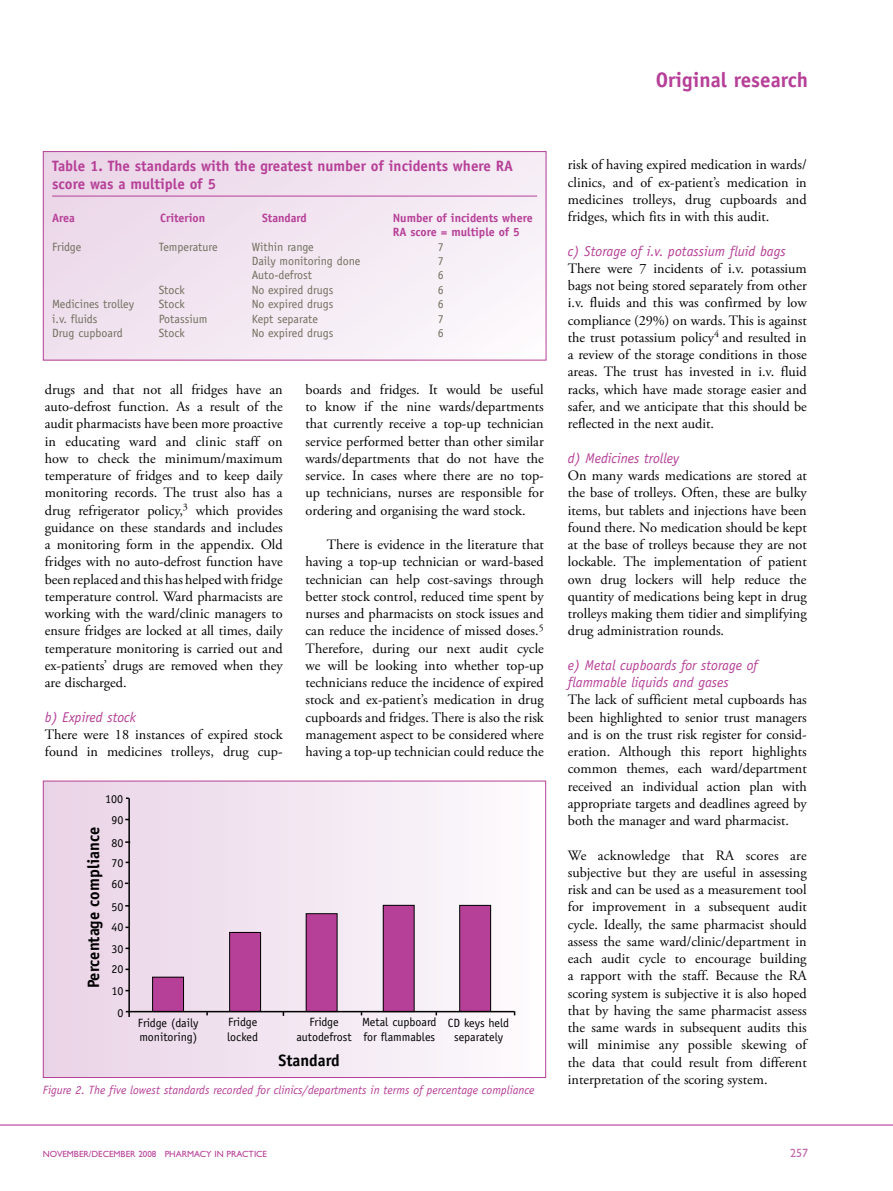
<style>
.page{position:relative;width:893px;height:1191px;background:#fff}
.page>*{position:absolute;margin:0;border:0;box-sizing:border-box;transform-origin:0 0}
.t1{font:700 21px "Officina Sans Std";color:#b63f97}
.t2{font:700 16.5px "Officina Sans Std";color:#000}
.t3{font:700 15px/18px "Officina Sans Std";color:#b63f97}
.t4{font:14.25px/17.2px "Adobe Garamond Pro";color:#000;text-align:justify}
.t5{font:italic 14.25px/17.2px "Officina Sans Std";color:#b63f97}
.t6{font:12px "Officina Sans Std";color:#706e5c}
.t7{font:12px/14.4px "Officina Sans Std";color:#000}
.t8{font:italic 12px "Officina Sans Std";color:#b63f97}
.t9{font:700 12px/14.4px "Officina Sans Std";color:#b63f97}
.t10{font:12px "Gill Sans Std";color:#c066a8}
.t11{font:9px "Gill Sans Std";color:#b63f97}
</style>
<div class="page">
<hr style="left:0;top:1124px;width:893px;height:1px;background:#b63f97">
<div style="left:43px;top:152px;width:503px;height:208px;background:linear-gradient(to right,#ecdaea,#f9f4f9)"></div>
<hr style="left:52px;top:196px;width:485px;height:1px;background:#b63f97">
<div style="left:43px;top:151px;width:503px;height:209px;border:1px solid #b63f97"></div>
<div style="left:43px;top:781px;width:503px;height:296px;background:linear-gradient(to right,#e8d2e6,#fcfbfd)"></div>
<div style="left:43px;top:780px;width:503px;height:297px;border:1px solid #b63f97"></div>
<div style="left:153px;top:977px;width:31px;height:34px;background:#b63f97"></div>
<div style="left:152px;top:977px;width:32px;height:34px;border:1px solid #000"></div>
<div style="left:230px;top:932px;width:31px;height:79px;background:#b63f97"></div>
<div style="left:229px;top:932px;width:32px;height:79px;border:1px solid #000"></div>
<div style="left:306px;top:913px;width:31px;height:98px;background:#b63f97"></div>
<div style="left:306px;top:913px;width:31px;height:98px;border:1px solid #000"></div>
<div style="left:383px;top:905px;width:31px;height:106px;background:#b63f97"></div>
<div style="left:383px;top:905px;width:31px;height:106px;border:1px solid #000"></div>
<div style="left:460px;top:905px;width:31px;height:106px;background:#b63f97"></div>
<div style="left:459px;top:905px;width:32px;height:106px;border:1px solid #000"></div>
<hr style="left:128px;top:798px;width:2px;height:219px;background:#000">
<hr style="left:126px;top:1011px;width:388px;height:1px;background:#000">
<h1 class="t1" style="left:656px;top:67px;width:154px">Original research</h1>
<p class="t3" style="left:52px;top:157px;width:462px">Table 1. The standards with the greatest number of incidents where RA score was a multiple of 5</p>
<p class="t9" style="left:52px;top:210px;width:24px">Area</p>
<p class="t9" style="left:160px;top:210px;width:47px">Criterion</p>
<p class="t9" style="left:262px;top:210px;width:46px">Standard</p>
<p class="t9" style="left:393px;top:210px;width:141px">Number of incidents where<br>RA score = multiple of 5</p>
<p class="t6" style="left:52px;top:239px;width:31px">Fridge</p>
<p class="t6" style="left:159px;top:239px;width:60px">Temperature</p>
<p class="t6" style="left:252px;top:239px;width:64px">Within range</p>
<p class="t6" style="left:438px;top:239px;width:7px">7</p>
<p class="t6" style="left:252px;top:254px;width:110px">Daily monitoring done</p>
<p class="t6" style="left:438px;top:254px;width:7px">7</p>
<p class="t6" style="left:252px;top:268px;width:62px">Auto-defrost</p>
<p class="t6" style="left:438px;top:268px;width:7px">6</p>
<p class="t6" style="left:159px;top:283px;width:28px">Stock</p>
<p class="t6" style="left:252px;top:283px;width:83px">No expired drugs</p>
<p class="t6" style="left:438px;top:283px;width:7px">6</p>
<p class="t6" style="left:52px;top:297px;width:83px">Medicines trolley</p>
<p class="t6" style="left:159px;top:297px;width:28px">Stock</p>
<p class="t6" style="left:252px;top:297px;width:83px">No expired drugs</p>
<p class="t6" style="left:438px;top:297px;width:7px">6</p>
<p class="t6" style="left:52px;top:311px;width:47px">i.v. fluids</p>
<p class="t6" style="left:159px;top:311px;width:50px">Potassium</p>
<p class="t6" style="left:252px;top:311px;width:68px">Kept separate</p>
<p class="t6" style="left:438px;top:311px;width:7px">7</p>
<p class="t6" style="left:52px;top:326px;width:72px">Drug cupboard</p>
<p class="t6" style="left:159px;top:326px;width:28px">Stock</p>
<p class="t6" style="left:252px;top:326px;width:83px">No expired drugs</p>
<p class="t6" style="left:438px;top:326px;width:7px">6</p>
<p class="t4" style="left:45px;top:381px;width:239px">drugs and that not all fridges have an auto-defrost function. As a result of the audit pharmacists have been more proactive in educating ward and clinic staff on how to check the minimum/maximum temperature of fridges and to keep daily monitoring records. The trust also has a drug refrigerator policy,<sup>3</sup> which provides guid-ance on these standards and includes a monitoring form in the appendix. Old fridges with no auto-defrost function have been replaced and this has helped with fridge temperature control. Ward pharmacists are working with the ward/clinic managers to ensure fridges are locked at all times, daily temperature monitoring is carried out and ex-patients’ drugs are removed when they are discharged.</p>
<p class="t5" style="left:45px;top:708px;width:93px">b) Expired stock</p>
<p class="t4" style="left:45px;top:726px;width:239px">There were 18 instances of expired stock found in medicines trolleys, drug cup-</p>
<p class="t7" style="left:105px;top:792px;width:19px">100</p>
<p class="t2" style="left:83px;top:988px;width:163px;rotate:-90deg">Percentage compliance</p>
<p class="t7" style="left:112px;top:812px;width:13px">90</p>
<p class="t7" style="left:112px;top:835px;width:13px">80</p>
<p class="t7" style="left:112px;top:856px;width:13px">70</p>
<p class="t7" style="left:112px;top:876px;width:13px">60</p>
<p class="t7" style="left:112px;top:899px;width:13px">50</p>
<p class="t7" style="left:112px;top:920px;width:13px">40</p>
<p class="t7" style="left:112px;top:941px;width:13px">30</p>
<p class="t7" style="left:112px;top:962px;width:13px">20</p>
<p class="t7" style="left:112px;top:984px;width:13px">10</p>
<p class="t4" style="left:306px;top:381px;width:240px">boards and fridges. It would be useful to know if the nine wards/departments that currently receive a top-up technician service performed better than other similar wards/departments that do not have the service. In cases where there are no top&shy;up technicians, nurses are responsible for ordering and organising the ward stock.</p>
<p class="t4" style="left:306px;top:536px;width:240px;text-indent:21px">There is evidence in the literature that having a top-up technician or ward-based technician can help cost-savings through better stock control, reduced time spent by nurses and pharmacists on stock issues and can reduce the incidence of missed doses.<sup>5<br></sup>Therefore, during our next audit cycle we will be looking into whether top-up technicians reduce the incidence of expired stock and ex-patient’s medication in drug cupboards and fridges. There is also the risk management aspect to be considered where having a top-up technician could reduce the</p>
<p class="t7" style="left:118px;top:1005px;width:7px">0</p>
<p class="t7" style="left:138px;top:1015px;width:62px">Fridge (daily monitoring)</p>
<p class="t7" style="left:227px;top:1015px;width:32px">Fridge locked</p>
<p class="t7" style="left:296px;top:1015px;width:57px;text-align:center">Fridge autodefrost</p>
<p class="t7" style="left:362px;top:1015px;width:76px">Metal cupboard for flammables</p>
<p class="t7" style="left:448px;top:1015px;width:63px;text-align:center">CD keys held separately</p>
<p class="t2" style="left:278px;top:1049px;width:63px">Standard</p>
<p class="t8" style="left:43px;top:1083px;width:493px">Figure 2. The five lowest standards recorded for clinics/departments in terms of percentage compliance</p>
<p class="t4" style="left:568px;top:157px;width:240px">risk of having expired medication in wards/ clinics, and of ex-patient’s medication in medicines trolleys, drug cupboards and fridges, which fits in with this audit.</p>
<p class="t5" style="left:568px;top:242px;width:219px">c) Storage of i.v. potassium fluid bags</p>
<p class="t4" style="left:568px;top:260px;width:240px">There were 7 incidents of i.v. potassium bags not being stored separately from other i.v. fluids and this was confirmed by low compliance (29%) on wards. This is against the trust potassium policy<sup>4</sup> and resulted in a review of the storage conditions in those areas. The trust has invested in i.v. fluid racks, which have made storage easier and safer, and we anticipate that this should be reflected in the next audit.</p>
<p class="t5" style="left:568px;top:449px;width:113px">d) Medicines trolley</p>
<p class="t4" style="left:568px;top:467px;width:240px">On many wards medications are stored at the base of trolleys. Often, these are bulky items, but tablets and injections have been found there. No medication should be kept at the base of trolleys because they are not lockable. The implementation of patient own drug lockers will help reduce the quantity of medications being kept in drug trolleys making them tid-ier and simplifying drug administration rounds.</p>
<p class="t5" style="left:568px;top:656px;width:191px">e) Metal cupboards for storage of flammable liquids and gases</p>
<p class="t4" style="left:568px;top:691px;width:240px">The lack of sufficient metal cupboards has been highlighted to senior trust manag-ers and is on the trust risk register for consid&shy;eration. Although this report high-lights common themes, each ward/depart-ment received an individual action plan with approp- riate targets and deadlines agreed by both the manager and ward pharmacist.</p>
<p class="t4" style="left:568px;top:847px;width:240px">We acknow-ledge that RA scores are subjective but they are useful in assessing risk and can be used as a measurement tool for improve--ment in a subsequent audit cycle. Ideally, the same pharmacist should assess the same ward/clinic/department in each audit cycle to encourage building a rapport with the staff. Because the RA scoring system is subjective it is also hoped that by having the same pharmacist assess the same wards in subsequent audits this will minimise any possible skewing of the data that could result from different interpretation of the scoring system.</p>
<p class="t11" style="left:43px;top:1148px;width:226px">NOVEMBER/DECEMBER 2008 PHARMACY IN PRACTICE</p>
<p class="t10" style="left:790px;top:1146px;width:19px">257</p>
</div>
